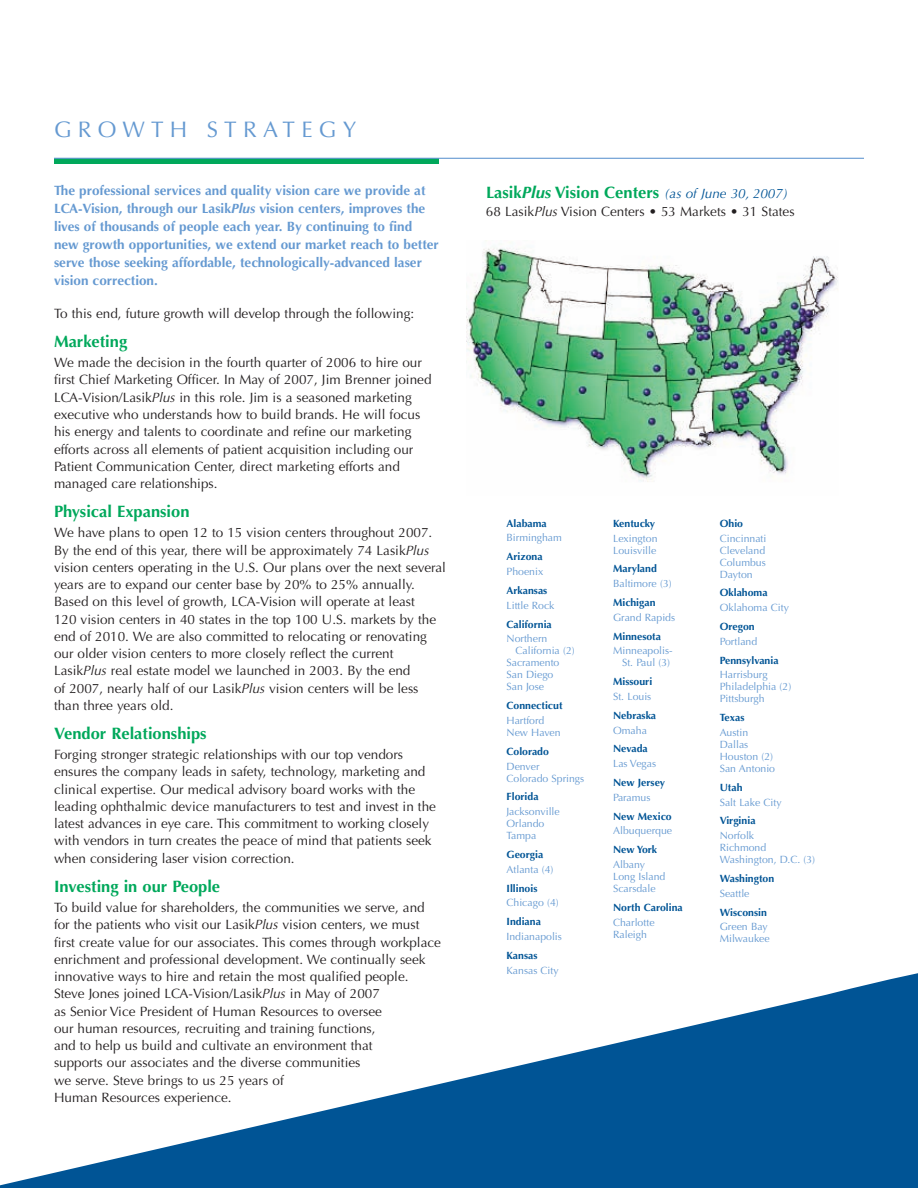
<style>
.page{position:relative;width:918px;height:1188px;background:#fff}
.page>*{position:absolute;margin:0;border:0;box-sizing:border-box;transform-origin:0 0}
.t1{font:22.5px "Optima";letter-spacing:.28em;color:#6599d1}
.t2{font:700 16.5px "Optima";color:#00a85b}
.t3{font:13.5px/17.2px "Optima";color:#231f20}
.t4{font:700 13.5px/18px "Optima";color:#6599d1}
.t5{font:10.5px/12px "Optima";color:#6599d1}
.t6{font:700 10.5px "Optima";color:#005495}
.s1{font-family:"Optima LT Std";font-style:italic}
.s2{font-style:italic}
.s3{font-family:"Optima LT Std";font-weight:400;font-style:italic;font-size:13.5px;color:#005495}
</style>
<div class="page">
<svg style="left:0;top:973px;width:918px;height:215px;fill:#005495"></svg>
<img style="left:467px;top:240px;width:371px;height:242px">
<div style="left:54px;top:158px;width:384px;height:6px;background:#00a85b"></div>
<hr style="left:54px;top:158px;width:810px;height:1px;background:#6599d1">
<h1 class="t1" style="left:54px;top:116px;width:304px">GROWTH STRATEGY</h1>
<p class="t4" style="left:54px;top:182px;width:386px">The professional services and quality vision care we provide at LCA-Vision, through our Lasik<span class="s1">Plus</span> vision centers, improves the lives of thousands of people each year. By continuing to find new growth opportunities, we extend our market reach to better serve those seeking affordable, technologically-advanced laser vision correction.</p>
<p class="t3" style="left:54px;top:305px;width:362px">To this end, future growth will develop through the following:</p>
<p class="t2" style="left:54px;top:332px;width:75px">Marketing</p>
<p class="t3" style="left:54px;top:354px;width:379px">We made the decision in the fourth quarter of 2006 to hire our first Chief Marketing Officer. In May of 2007, Jim Brenner joined LCA-Vision/Lasik<span class="s2">Plus</span> in this role. Jim is a seasoned marketing executive who understands how to build brands. He will focus his energy and talents to coordinate and refine our marketing efforts across all elements of patient acquisition including our Patient Communication Center, direct marketing efforts and managed care relationships.</p>
<p class="t2" style="left:54px;top:502px;width:137px">Physical Expansion</p>
<p class="t3" style="left:54px;top:524px;width:393px">We have plans to open 12 to 15 vision centers throughout 2007.<br>By the end of this year, there will be approximately 74 Lasik<span class="s2">Plus </span>vision centers operating in the U.S. Our plans over the next several years are to expand our center base by 20% to 25% annually.<br>Based on this level of growth, LCA-Vision will operate at least<br>120 vision centers in 40 states in the top 100 U.S. markets by the end of 2010. We are also committed to relocating or renovating our older vision centers to more closely reflect the current Lasik<span class="s2">Plus</span> real estate model we launched in 2003. By the end<br>of 2007, nearly half of our Lasik<span class="s2">Plus</span> vision centers will be less than three years old.</p>
<p class="t2" style="left:54px;top:724px;width:154px">Vendor Relationships</p>
<p class="t3" style="left:54px;top:746px;width:383px">Forging stronger strategic relationships with our top vendors ensures the company leads in safety, technology, marketing and clinical expertise. Our medical advisory board works with the leading ophthalmic device manufacturers to test and invest in the latest advances in eye care. This commitment to working closely with vendors in turn creates the peace of mind that patients seek when considering laser vision correction.</p>
<p class="t2" style="left:54px;top:877px;width:168px">Investing in our People</p>
<p class="t3" style="left:54px;top:899px;width:388px">To build value for shareholders, the communities we serve, and for the patients who visit our Lasik<span class="s2">Plus</span> vision centers, we must first create value for our associates. This comes through workplace enrichment and professional development. We continually seek innovative ways to hire and retain the most qualified people.<br>Steve Jones joined LCA-Vision/Lasik<span class="s2">Plus</span> in May of 2007<br>as Senior Vice President of Human Resources to oversee<br>our human resources, recruiting and training functions,<br>and to help us build and cultivate an environment that<br>supports our associates and the diverse communities<br>we serve. Steve brings to us 25 years of<br>Human Resources experience.</p>
<p class="t2" style="left:486px;top:183px;width:304px">Lasik<span class="s1">Plus</span> Vision Centers <span class="s3">(as of June 30, 2007)</span></p>
<p class="t3" style="left:486px;top:203px;width:310px">68 Lasik<span class="s1">Plus</span> Vision Centers • 53 Markets • 31 States</p>
<p class="t6" style="left:507px;top:517px;width:42px">Alabama</p>
<p class="t5" style="left:507px;top:532px;width:57px">Birmingham</p>
<p class="t6" style="left:507px;top:551px;width:38px">Arizona</p>
<p class="t5" style="left:507px;top:566px;width:38px">Phoenix</p>
<p class="t6" style="left:507px;top:584px;width:42px">Arkansas</p>
<p class="t5" style="left:507px;top:599px;width:49px">Little Rock</p>
<p class="t6" style="left:507px;top:618px;width:47px">California</p>
<p class="t5" style="left:507px;top:633px;width:42px">Northern</p>
<p class="t5" style="left:516px;top:645px;width:61px">California (2)</p>
<p class="t5" style="left:507px;top:657px;width:54px">Sacramento</p>
<p class="t5" style="left:507px;top:669px;width:48px">San Diego</p>
<p class="t5" style="left:507px;top:681px;width:39px">San Jose</p>
<p class="t6" style="left:507px;top:700px;width:58px">Connecticut</p>
<p class="t5" style="left:507px;top:714px;width:56px">Hartford<br>New Haven</p>
<p class="t6" style="left:507px;top:745px;width:44px">Colorado</p>
<p class="t5" style="left:507px;top:760px;width:79px">Denver<br>Colorado Springs</p>
<p class="t6" style="left:507px;top:791px;width:34px">Florida</p>
<p class="t5" style="left:507px;top:806px;width:55px">Jacksonville<br>Orlando<br>Tampa</p>
<p class="t6" style="left:507px;top:848px;width:38px">Georgia</p>
<p class="t5" style="left:507px;top:863px;width:48px">Atlanta (4)</p>
<p class="t6" style="left:507px;top:882px;width:32px">Illinois</p>
<p class="t5" style="left:507px;top:897px;width:54px">Chicago (4)</p>
<p class="t6" style="left:507px;top:916px;width:36px">Indiana</p>
<p class="t5" style="left:507px;top:930px;width:57px">Indianapolis</p>
<p class="t6" style="left:507px;top:949px;width:32px">Kansas</p>
<p class="t5" style="left:507px;top:964px;width:54px">Kansas City</p>
<p class="t6" style="left:613px;top:517px;width:43px">Kentucky</p>
<p class="t5" style="left:613px;top:532px;width:46px">Lexington<br>Louisville</p>
<p class="t6" style="left:613px;top:563px;width:45px">Maryland</p>
<p class="t5" style="left:613px;top:578px;width:60px">Baltimore (3)</p>
<p class="t6" style="left:613px;top:596px;width:44px">Michigan</p>
<p class="t5" style="left:613px;top:611px;width:64px">Grand Rapids</p>
<p class="t6" style="left:613px;top:630px;width:49px">Minnesota</p>
<p class="t5" style="left:613px;top:645px;width:61px;text-align:right">Minneapolis-<br>St. Paul (3)</p>
<p class="t6" style="left:613px;top:676px;width:41px">Missouri</p>
<p class="t5" style="left:613px;top:690px;width:40px">St. Louis</p>
<p class="t6" style="left:613px;top:709px;width:45px">Nebraska</p>
<p class="t5" style="left:613px;top:724px;width:35px">Omaha</p>
<p class="t6" style="left:613px;top:743px;width:36px">Nevada</p>
<p class="t5" style="left:613px;top:758px;width:45px">Las Vegas</p>
<p class="t6" style="left:613px;top:776px;width:54px">New Jersey</p>
<p class="t5" style="left:613px;top:791px;width:39px">Paramus</p>
<p class="t6" style="left:613px;top:810px;width:60px">New Mexico</p>
<p class="t5" style="left:613px;top:825px;width:60px">Albuquerque</p>
<p class="t6" style="left:613px;top:844px;width:46px">New York</p>
<p class="t5" style="left:613px;top:858px;width:54px">Albany<br>Long Island<br>Scarsdale</p>
<p class="t6" style="left:613px;top:901px;width:71px">North Carolina</p>
<p class="t5" style="left:613px;top:916px;width:43px">Charlotte<br>Raleigh</p>
<p class="t6" style="left:720px;top:517px;width:25px">Ohio</p>
<p class="t5" style="left:720px;top:532px;width:48px">Cincinnati<br>Cleveland<br>Columbus<br>Dayton</p>
<p class="t6" style="left:720px;top:587px;width:49px">Oklahoma</p>
<p class="t5" style="left:720px;top:602px;width:71px">Oklahoma City</p>
<p class="t6" style="left:720px;top:620px;width:37px">Oregon</p>
<p class="t5" style="left:720px;top:635px;width:39px">Portland</p>
<p class="t6" style="left:720px;top:654px;width:60px">Pennsylvania</p>
<p class="t5" style="left:720px;top:669px;width:73px">Harrisburg<br>Philadelphia (2)<br>Pittsburgh</p>
<p class="t6" style="left:720px;top:712px;width:26px">Texas</p>
<p class="t5" style="left:720px;top:727px;width:57px">Austin<br>Dallas<br>Houston (2)<br>San Antonio</p>
<p class="t6" style="left:720px;top:781px;width:24px">Utah</p>
<p class="t5" style="left:720px;top:796px;width:63px">Salt Lake City</p>
<p class="t6" style="left:720px;top:815px;width:37px">Virginia</p>
<p class="t5" style="left:720px;top:830px;width:97px">Norfolk<br>Richmond<br>Washington, D.C. (3)</p>
<p class="t6" style="left:720px;top:872px;width:56px">Washington</p>
<p class="t5" style="left:720px;top:887px;width:31px">Seattle</p>
<p class="t6" style="left:720px;top:906px;width:49px">Wisconsin</p>
<p class="t5" style="left:720px;top:921px;width:51px">Green Bay<br>Milwaukee</p>
</div>
